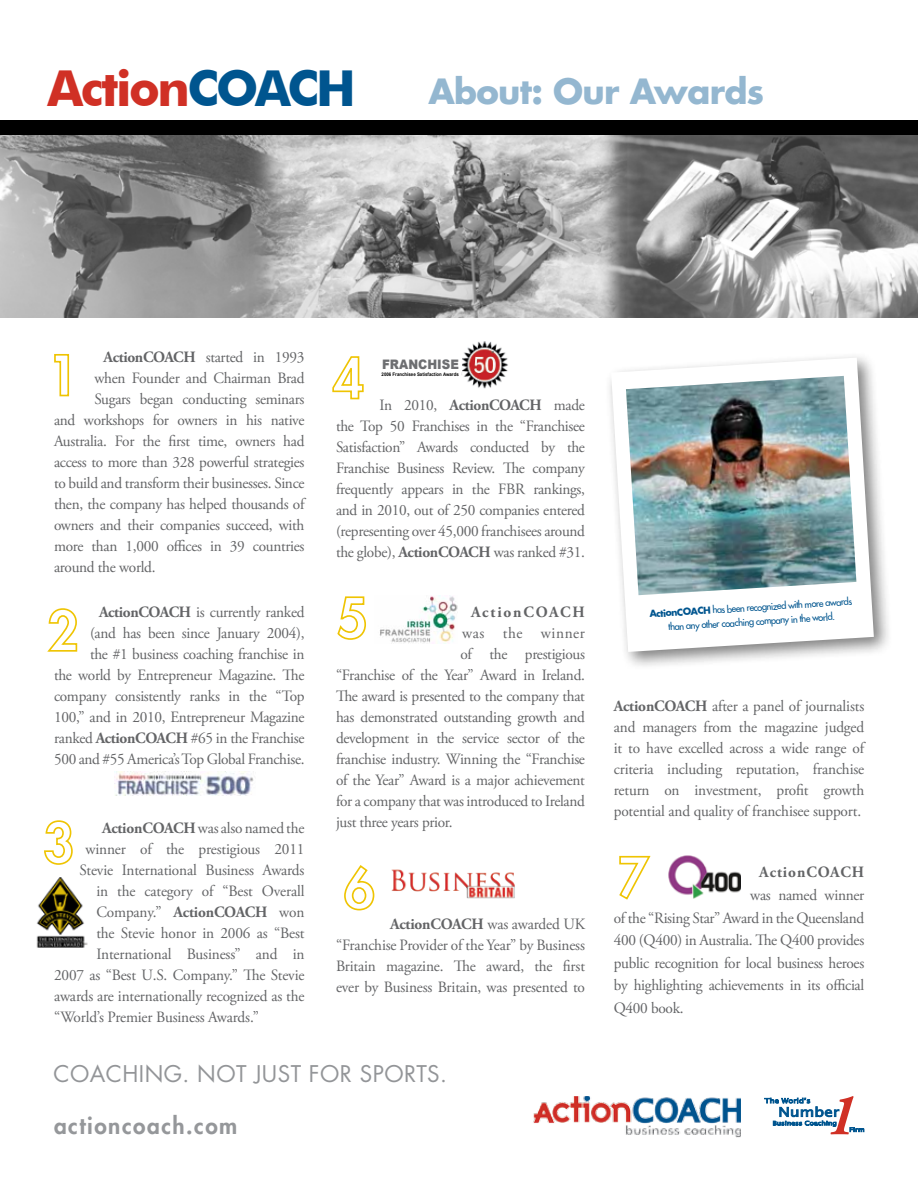
<style>
.page{position:relative;width:918px;height:1188px;background:#fff}
.page>*{position:absolute;margin:0;border:0;box-sizing:border-box;transform-origin:0 0}
.t1{font:700 49.5px "Futura BT";letter-spacing:-.05em;color:#d03025}
.t2{font:700 33.9px "Futura Std";letter-spacing:-.02em;color:#94b7d0}
.t3{font:800 22.65px "Futura Std";letter-spacing:.07em;color:#95979a}
.t4{font:22.35px "Futura Std";letter-spacing:.02em;color:#939598}
.t5{font:15.75px/21px "Adobe Garamond Pro";letter-spacing:-.02em;color:#636466;text-align:justify}
.t6{font:15.75px "Adobe Garamond Pro";letter-spacing:.04em;color:#636466}
.t7{font:700 15.75px "Adobe Garamond Pro";letter-spacing:.08em;color:#636466}
.t8{font:700 15.75px "Adobe Garamond Pro";letter-spacing:.12em;color:#636466}
.t9{font:900 13.05px "Arial";color:#6d6e71;scale:.9 1}
.t10{font:500 9.45px/14px "Futura Std";color:#00558f;text-align:center}
.t11{font:700 4.8px "Arial";color:#000;scale:.9 1}
.s1{color:#00558f}
.s2{font-weight:700}
</style>
<div class="page">
<img style="left:0;top:135px;width:918px;height:183px">
<div style="left:0;top:120px;width:918px;height:15px;background:#000"></div>
<img style="left:533px;top:1096px;width:208px;height:42px">
<svg style="left:764px;top:1096px;width:100px;height:38px"></svg>
<svg style="left:47px;top:608px;width:31px;height:44px"></svg>
<img style="left:36px;top:878px;width:52px;height:70px">
<svg style="left:344px;top:865px;width:31px;height:46px"></svg>
<img style="left:391px;top:869px;width:124px;height:29px">
<img style="left:462px;top:341px;width:46px;height:48px">
<img style="left:114px;top:771px;width:140px;height:24px">
<img style="left:668px;top:855px;width:73px;height:44px">
<svg style="left:337px;top:596px;width:29px;height:44px"></svg>
<img style="left:380px;top:596px;width:77px;height:47px">
<svg style="left:619px;top:855px;width:32px;height:45px"></svg>
<svg style="left:54px;top:354px;width:16px;height:43px"></svg>
<svg style="left:44px;top:820px;width:29px;height:45px"></svg>
<svg style="left:332px;top:356px;width:32px;height:44px"></svg>
<div style="left:605px;top:351px;width:288px;height:320px;background:#000;opacity:.5"></div>
<svg style="left:611px;top:358px;width:263px;height:294px"></svg>
<img style="left:626px;top:376px;width:230px;height:219px">
<h1 class="t1" style="left:48px;top:58px;width:310px">Action<span class="s1">COACH</span></h1>
<h2 class="t2" style="left:428px;top:69px;width:337px">About: Our Awards</h2>
<p class="t5" style="left:104px;top:347px;width:203px"><span class="s2">ActionCOACH</span> started in 1993</p>
<p class="t5" style="left:95px;top:368px;width:212px">when Founder and Chairman Brad</p>
<p class="t5" style="left:95px;top:389px;width:212px">Sugars began conducting seminars</p>
<p class="t5" style="left:54px;top:410px;width:252px">and workshops for owners in his native</p>
<p class="t5" style="left:54px;top:431px;width:252px">Australia. For the first time, owners had</p>
<p class="t5" style="left:54px;top:452px;width:252px">access to more than 328 powerful strategies</p>
<p class="t5" style="left:54px;top:473px;width:252px">to build and transform their businesses. Since</p>
<p class="t5" style="left:54px;top:494px;width:252px">then, the company has helped thousands of</p>
<p class="t5" style="left:54px;top:515px;width:252px">owners and their companies succeed, with</p>
<p class="t5" style="left:54px;top:536px;width:252px">more than 1,000 offices in 39 countries</p>
<p class="t5" style="left:54px;top:557px;width:103px">around the world.</p>
<p class="t5" style="left:54px;top:602px;width:252px;text-align:right"><span class="s2">ActionCOACH</span> is currently ranked<br>(and has been since January 2004),<br>the #1 business coaching franchise in<br>the world by Entrepreneur Magazine. The company consistently ranks in the “Top 100,” and in 2010, Entrepreneur Magazine ranked <span class="s2">ActionCOACH</span> #65 in the Franchise 500 and #55 America’s Top Global Franchise.</p>
<p class="t5" style="left:102px;top:818px;width:204px"><span class="s2">ActionCOACH</span> was also named the</p>
<p class="t5" style="left:86px;top:839px;width:221px">winner of the prestigious 2011</p>
<p class="t5" style="left:80px;top:860px;width:227px">Stevie International Business Awards</p>
<p class="t5" style="left:96px;top:881px;width:210px">in the category of “Best Overall</p>
<p class="t5" style="left:96px;top:902px;width:210px">Company.” <span class="s2">ActionCOACH</span> won</p>
<p class="t5" style="left:96px;top:923px;width:210px">the Stevie honor in 2006 as “Best</p>
<p class="t5" style="left:96px;top:944px;width:210px">International Business” and in</p>
<p class="t5" style="left:54px;top:965px;width:252px">2007 as “Best U.S. Company.” The Stevie</p>
<p class="t5" style="left:54px;top:986px;width:252px">awards are internationally recognized as the</p>
<p class="t5" style="left:54px;top:1007px;width:206px">“World’s Premier Business Awards.”</p>
<p class="t9" style="left:382px;top:355px;width:87px">FRANCHISE</p>
<p class="t11" style="left:382px;top:371px;width:87px">2006 Franchisee Satisfaction Awards</p>
<p class="t5" style="left:336px;top:395px;width:251px;text-indent:43px">In 2010, <span class="s2">ActionCOACH</span> made the Top 50 Franchises in the “Franchisee Satisfaction” Awards conducted by the Franchise Business Review. The company frequently appears in the FBR rankings, and in 2010, out of 250 companies entered (representing over 45,000 franchisees around the globe), <span class="s2">ActionCOACH</span> was ranked #31.</p>
<p class="t8" style="left:471px;top:603px;width:115px">ActionCOACH</p>
<p class="t6" style="left:462px;top:623px;width:125px">was the winner</p>
<p class="t5" style="left:461px;top:644px;width:126px">of the prestigious</p>
<p class="t5" style="left:336px;top:665px;width:250px">“Franchise of the Year” Award in Ireland.</p>
<p class="t5" style="left:336px;top:686px;width:250px">The award is presented to the company that</p>
<p class="t5" style="left:336px;top:707px;width:250px">has demonstrated outstanding growth and</p>
<p class="t5" style="left:336px;top:728px;width:251px">development in the service sector of the</p>
<p class="t5" style="left:336px;top:749px;width:250px">franchise industry. Winning the “Franchise</p>
<p class="t5" style="left:336px;top:770px;width:250px">of the Year” Award is a major achievement</p>
<p class="t5" style="left:336px;top:791px;width:250px">for a company that was introduced to Ireland</p>
<p class="t5" style="left:336px;top:812px;width:118px">just three years prior.</p>
<p class="t5" style="left:336px;top:914px;width:251px;text-indent:54px"><span class="s2">ActionCOACH</span> was awarded UK “Franchise Provider of the Year” by Business Britain magazine. The award, the first ever by Business Britain, was presented to</p>
<h3 class="t4" style="left:54px;top:1059px;width:395px">COACHING. NOT JUST FOR SPORTS.</h3>
<h3 class="t3" style="left:54px;top:1111px;width:185px">actioncoach.com</h3>
<p class="t10" style="left:649px;top:608px;width:205px;rotate:-4deg"><span class="s2">ActionCOACH</span> has been recognized with more awards than any other coaching company in the world.</p>
<p class="t5" style="left:614px;top:696px;width:252px"><span class="s2">ActionCOACH</span> after a panel of journalists and managers from the magazine judged it to have excelled across a wide range of criteria including reputation, franchise return on investment, profit growth potential and quality of franchisee support.</p>
<p class="t7" style="left:759px;top:863px;width:106px">ActionCOACH</p>
<p class="t5" style="left:614px;top:884px;width:252px;line-height:22.5px;text-indent:137px">was named winner of the “Rising Star” Award in the Queensland 400 (Q400) in Australia. The Q400 provides public recognition for local business heroes by highlighting achievements in its official Q400 book.</p>
</div>
